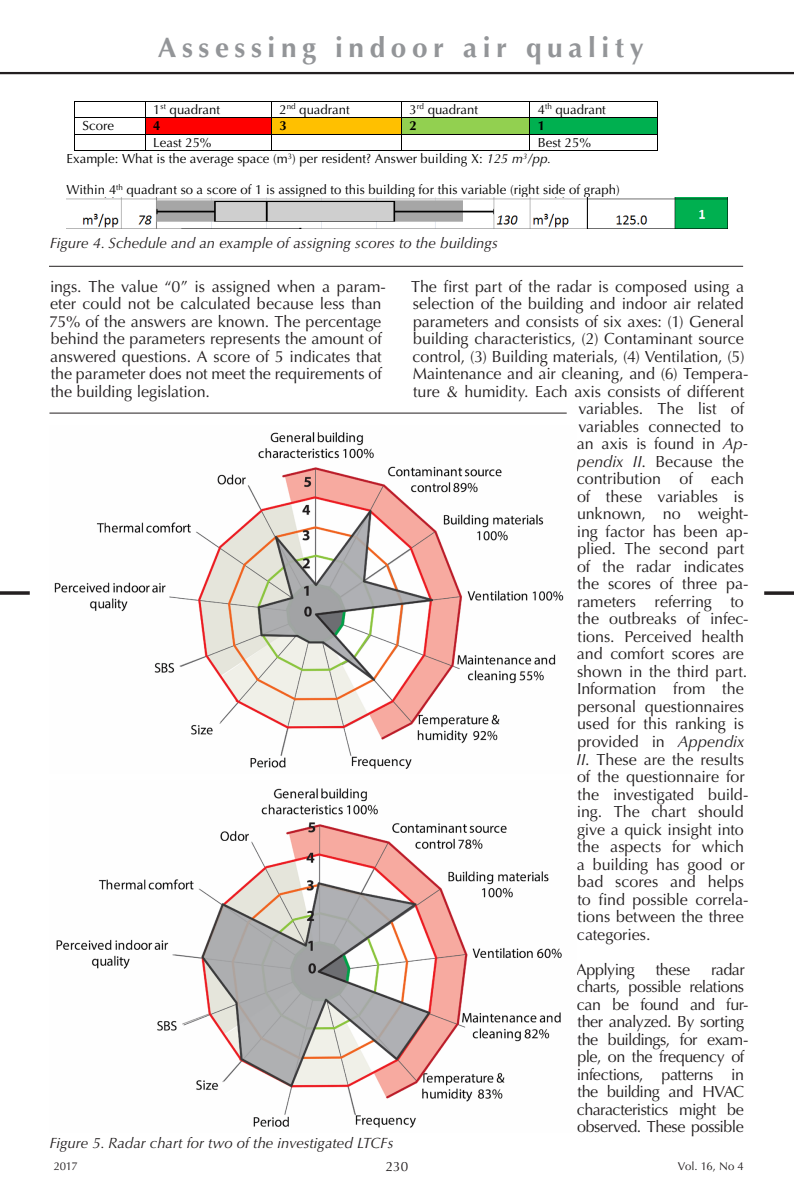
<style>
.page{position:relative;width:794px;height:1191px;background:#fff}
.page>*{position:absolute;margin:0;border:0;box-sizing:border-box;transform-origin:0 0}
.t1{font:700 28px "Optima LT Std";letter-spacing:.2em;color:#939598}
.t2{font:17.5px "Times New Roman";color:#000}
.Body_text{font:16.1px/17.5px "Optima LT Std";letter-spacing:-.005em;color:#231f20}
.Body_text-2{font:16.1px/17.5px "Optima LT Std";letter-spacing:-.03em;color:#231f20}
.Body_text-3{font:16.1px "Optima LT Std";letter-spacing:-.035em;color:#231f20}
.t3{font:italic 14.88px "Optima LT Std";color:#231f20}
.t4{font:13.47px "Optima LT Std";color:#231f20}
.t5{font:13.12px/16.4px "Optima LT Std";letter-spacing:.005em;color:#000}
.t6{font:italic 13.12px "Optima LT Std";color:#000}
.t7{font:700 13.12px "Optima LT Std";color:#000}
.t8{font:11.38px "Optima LT Std";letter-spacing:-.02em;color:#231f20}
.s1{font-style:italic}
</style>
<div class="page">
<hr style="left:0;top:72px;width:794px;height:2px;background:#231f20">
<svg style="left:0;top:591px;width:30px;height:4px"></svg>
<svg style="left:764px;top:591px;width:30px;height:4px"></svg>
<hr style="left:75px;top:101px;width:70px;height:1px;background:#000">
<hr style="left:146px;top:101px;width:125px;height:1px;background:#000">
<hr style="left:272px;top:101px;width:129px;height:1px;background:#000">
<hr style="left:402px;top:101px;width:127px;height:1px;background:#000">
<hr style="left:530px;top:101px;width:127px;height:1px;background:#000">
<div style="left:146px;top:118px;width:125px;height:16px;background:#f00"></div>
<div style="left:272px;top:118px;width:129px;height:16px;background:#ffc000"></div>
<div style="left:402px;top:118px;width:127px;height:16px;background:#92d050"></div>
<div style="left:530px;top:118px;width:127px;height:16px;background:#00b050"></div>
<hr style="left:75px;top:117px;width:70px;height:1px;background:#000">
<hr style="left:146px;top:117px;width:125px;height:1px;background:#000">
<hr style="left:272px;top:117px;width:129px;height:1px;background:#000">
<hr style="left:402px;top:117px;width:127px;height:1px;background:#000">
<hr style="left:530px;top:117px;width:127px;height:1px;background:#000">
<hr style="left:75px;top:134px;width:70px;height:1px;background:#000">
<hr style="left:146px;top:134px;width:125px;height:1px;background:#000">
<hr style="left:272px;top:134px;width:129px;height:1px;background:#000">
<hr style="left:402px;top:134px;width:127px;height:1px;background:#000">
<hr style="left:530px;top:134px;width:127px;height:1px;background:#000">
<svg style="left:74px;top:101px;width:1px;height:50px"></svg>
<hr style="left:75px;top:150px;width:70px;height:1px;background:#000">
<svg style="left:145px;top:101px;width:1px;height:50px"></svg>
<hr style="left:146px;top:150px;width:125px;height:1px;background:#000">
<svg style="left:271px;top:101px;width:1px;height:50px"></svg>
<hr style="left:272px;top:150px;width:129px;height:1px;background:#000">
<svg style="left:401px;top:101px;width:1px;height:50px"></svg>
<hr style="left:402px;top:150px;width:127px;height:1px;background:#000">
<svg style="left:529px;top:101px;width:1px;height:50px"></svg>
<hr style="left:530px;top:150px;width:127px;height:1px;background:#000">
<svg style="left:657px;top:101px;width:1px;height:50px"></svg>
<img style="left:66px;top:198px;width:662px;height:30px">
<hr style="left:49px;top:266px;width:694px;height:1px;background:#231f20">
<hr style="left:49px;top:413px;width:518px;height:1px;background:#231f20">
<img style="left:54px;top:432px;width:510px;height:337px">
<img style="left:56px;top:788px;width:506px;height:340px">
<h1 class="t1" style="left:158px;top:31px;width:487px">Assessing indoor air quality</h1>
<p class="t5" style="left:153px;top:101px;width:68px">1<sup>st</sup> quadrant</p>
<p class="t5" style="left:279px;top:101px;width:72px">2<sup>nd</sup> quadrant</p>
<p class="t5" style="left:409px;top:101px;width:70px">3<sup>rd</sup> quadrant</p>
<p class="t5" style="left:538px;top:101px;width:70px">4<sup>th</sup> quadrant</p>
<p class="t5" style="left:83px;top:118px;width:33px">Score</p>
<p class="t7" style="left:153px;top:118px;width:9px">4</p>
<p class="t7" style="left:279px;top:118px;width:9px">3</p>
<p class="t7" style="left:409px;top:118px;width:9px">2</p>
<p class="t7" style="left:538px;top:118px;width:9px">1</p>
<p class="t5" style="left:153px;top:134px;width:60px">Least 25%</p>
<p class="t5" style="left:66px;top:134px;width:526px;text-indent:471px">Best 25%<br>Example: What is the average space (m<sup>3</sup>) per resident? Answer building X: <span class="s1">125 m</span><sup>3</sup><span class="s1">/pp.</span></p>
<p class="t5" style="left:66px;top:182px;width:555px">Within 4<sup>th</sup> quadrant so a score of 1 is assigned to this building for this variable (right side of graph)</p>
<p class="t6" style="left:66px;top:230px;width:398px">Figure 4. Schedule and an example of assigning scores to the buildings</p>
<p class="t3" style="left:50px;top:234px;width:449px">Figure 4. Schedule and an example of assigning scores to the buildings</p>
<p class="Body_text" style="left:49px;top:278px;width:338px">ings. The value “0” is assigned when a param&shy;eter could not be calculated because less than 75% of the answers are known. The percentage behind the parameters represents the amount of answered questions. A score of 5 indicates that the parameter does not meet the requirements of the building legislation.</p>
<p class="Body_text" style="left:411px;top:278px;width:334px">The first part of the radar is composed using a</p>
<p class="Body_text" style="left:413px;top:295px;width:332px">selection of the building and indoor air related</p>
<p class="Body_text" style="left:413px;top:313px;width:333px">parameters and consists of six axes: (1) General</p>
<p class="Body_text" style="left:413px;top:330px;width:332px">building characteristics, (2) Contaminant source</p>
<p class="Body_text" style="left:412px;top:348px;width:333px">control, (3) Building materials, (4) Ventilation, (5)</p>
<p class="Body_text" style="left:413px;top:365px;width:337px">Maintenance and air cleaning, and (6) Tempera-</p>
<p class="Body_text" style="left:413px;top:383px;width:332px">ture &amp; humidity. Each axis consists of different</p>
<p class="Body_text" style="left:578px;top:400px;width:167px">variables. The list of</p>
<p class="Body_text" style="left:578px;top:418px;width:167px">variables connected to</p>
<p class="Body_text" style="left:577px;top:435px;width:172px">an axis is found in <span class="s1">Ap-</span></p>
<p class="Body_text" style="left:577px;top:453px;width:168px"><span class="s1">pendix II</span>. Because the</p>
<p class="Body_text" style="left:577px;top:470px;width:169px">contribution of each</p>
<p class="Body_text" style="left:577px;top:488px;width:169px">of these variables is</p>
<p class="Body_text" style="left:577px;top:505px;width:173px">unknown, no weight-</p>
<p class="Body_text" style="left:577px;top:523px;width:173px">ing factor has been ap-</p>
<p class="Body_text" style="left:577px;top:540px;width:168px">plied. The second part</p>
<p class="Body_text" style="left:577px;top:558px;width:169px">of the radar indicates</p>
<p class="Body_text" style="left:577px;top:575px;width:172px">the scores of three pa-</p>
<p class="Body_text" style="left:577px;top:593px;width:168px">rameters referring to</p>
<p class="Body_text" style="left:577px;top:610px;width:172px">the outbreaks of infec-</p>
<p class="Body_text" style="left:577px;top:628px;width:168px">tions. Perceived health</p>
<p class="Body_text" style="left:577px;top:645px;width:168px">and comfort scores are</p>
<p class="Body_text" style="left:577px;top:663px;width:172px">shown in the third part.</p>
<p class="Body_text" style="left:577px;top:680px;width:168px">Information from the</p>
<p class="Body_text" style="left:577px;top:698px;width:168px">personal questionnaires</p>
<p class="Body_text" style="left:577px;top:715px;width:168px">used for this ranking is</p>
<p class="Body_text" style="left:577px;top:733px;width:168px">provided in <span class="s1">Appendix</span></p>
<p class="Body_text" style="left:576px;top:750px;width:169px"><span class="s1">II</span>. These are the results</p>
<p class="Body_text" style="left:577px;top:768px;width:169px">of the questionnaire for</p>
<p class="Body_text" style="left:577px;top:785px;width:172px">the investigated build-</p>
<p class="Body_text" style="left:577px;top:803px;width:168px">ing. The chart should</p>
<p class="Body_text" style="left:577px;top:820px;width:168px">give a quick insight into</p>
<p class="Body_text" style="left:577px;top:838px;width:168px">the aspects for which</p>
<p class="Body_text" style="left:577px;top:855px;width:169px">a building has good or</p>
<p class="Body_text" style="left:577px;top:873px;width:168px">bad scores and helps</p>
<p class="Body_text" style="left:577px;top:890px;width:172px">to find possible correla-</p>
<p class="Body_text" style="left:577px;top:908px;width:168px">tions between the three</p>
<p class="Body_text" style="left:577px;top:925px;width:75px">categories.</p>
<p class="Body_text-3" style="left:576px;top:959px;width:60px">Applying</p>
<p class="Body_text" style="left:656px;top:960px;width:36px">these</p>
<p class="Body_text-2" style="left:577px;top:960px;width:173px;text-indent:134px">radar charts, possible relations can be found and fur&shy;ther analyzed. By sorting the buildings, for exam&shy;ple, on the frequency of infections, patterns in the building and HVAC characteristics might be observed. These possible</p>
<p class="t3" style="left:50px;top:1133px;width:345px">Figure 5. Radar chart for two of the investigated LTCFs</p>
<p class="t2" style="left:66px;top:1136px;width:98px">Page 12 of 21</p>
<p class="t8" style="left:54px;top:1159px;width:25px">2017</p>
<p class="t4" style="left:386px;top:1158px;width:24px">230</p>
<p class="t8" style="left:678px;top:1159px;width:67px">Vol. 16, No 4</p>
</div>
